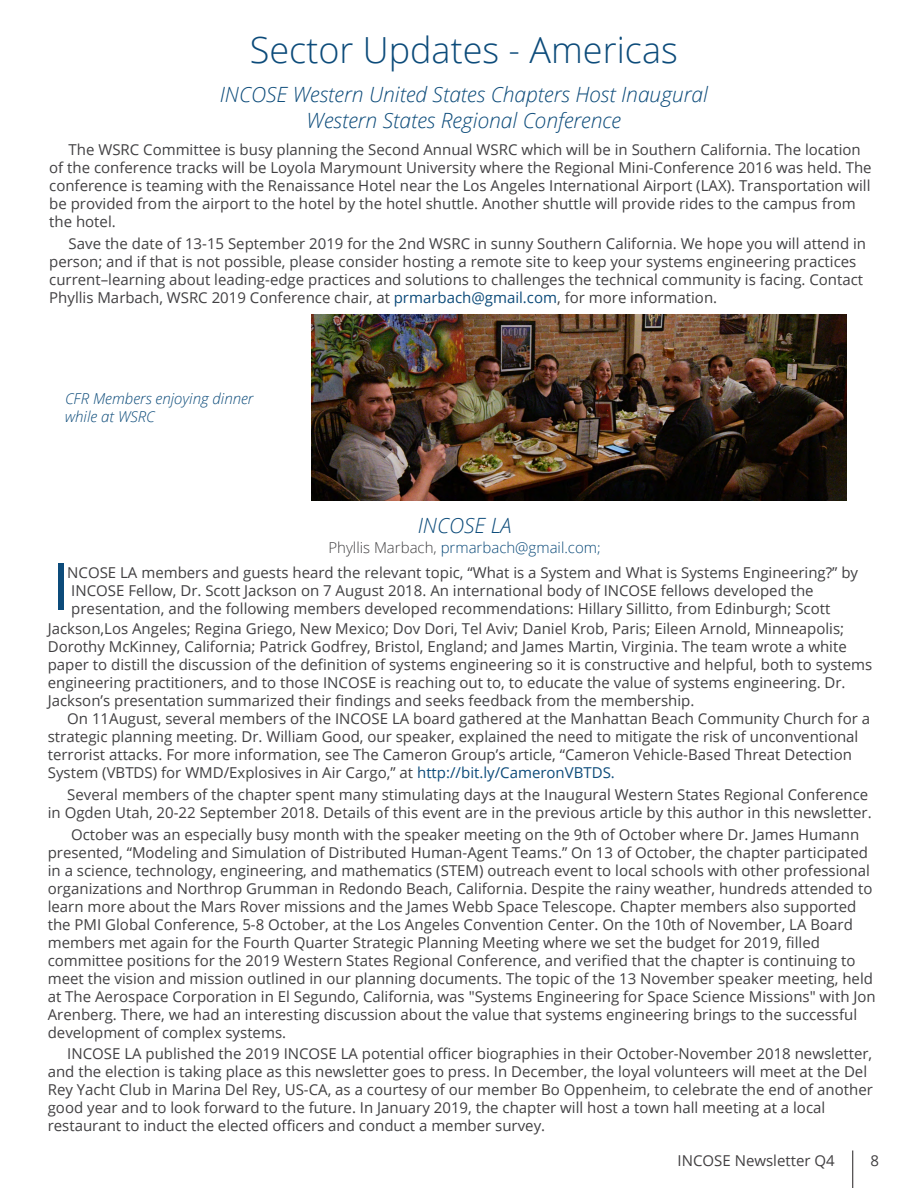
<style>
.page{position:relative;width:918px;height:1188px;background:#fff}
.page>*{position:absolute;margin:0;border:0;box-sizing:border-box;transform-origin:0 0}
.t1{font:65.4px "Open Sans";color:#0c4b7a}
.t2{font:300 36px "Open Sans";color:#0c4b7a}
.t3{font:italic 300 21px/25.2px "Open Sans";color:#0c4b7a;text-align:center}
.t4{font:15px/18px "Open Sans";color:#414042}
.t5{font:italic 300 15px/18px "Open Sans";color:#0c4b7a}
.t6{font:15px "Open Sans";color:#413f41}
.s1{color:#0c4b7a}
.s2{font-weight:300}
.s3{font-weight:300;color:#0c4b7a}
</style>
<div class="page">
<hr style="left:853px;top:1150px;width:1px;height:38px;background:#231f20">
<img style="left:312px;top:314px;width:535px;height:186px">
<h2 class="t2" style="left:250px;top:26px;width:429px">Sector Updates - Americas</h2>
<h3 class="t3" style="left:220px;top:82px;width:490px">INCOSE Western United States Chapters Host Inaugural<br>Western States Regional Conference</h3>
<p class="t4" style="left:49px;top:140px;width:824px;text-indent:19px">The WSRC Committee is busy planning the Second Annual WSRC which will be in Southern California. The location of the conference tracks will be Loyola Marymount University where the Regional Mini-Conference 2016 was held. The conference is teaming with the Renaissance Hotel near the Los Angeles International Airport (LAX). Transportation will be provided from the airport to the hotel by the hotel shuttle. Another shuttle will provide rides to the campus from the hotel.</p>
<p class="t4" style="left:49px;top:234px;width:818px;text-indent:19px">Save the date of 13-15 September 2019 for the 2nd WSRC in sunny Southern California. We hope you will attend in person; and if that is not possible, please consider hosting a remote site to keep your systems engineering practices current–learning about leading-edge practices and solutions to challenges the technical community is facing. Contact Phyllis Marbach, WSRC 2019 Conference chair, at <span class="s1">prmarbach@gmail.com</span>, for more information.</p>
<p class="t5" style="left:65px;top:389px;width:190px">CFR Members enjoying dinner while at WSRC</p>
<h3 class="t3" style="left:418px;top:512px;width:95px">INCOSE LA</h3>
<p class="t4" style="left:67px;top:535px;width:792px;line-height:24.8px;text-align:center"><span class="s2">Phyllis Marbach,</span> <span class="s3">prmarbach@gmail.com;<br></span>NCOSE LA members and guests heard the relevant topic, “What is a System and What is Systems Engineering?” by</p>
<p class="t4" style="left:71px;top:581px;width:761px">INCOSE Fellow, Dr. Scott Jackson on 7 August 2018. An international body of INCOSE fellows developed the presentation, and the following members developed recommendations: Hillary Sillitto, from Edinburgh; Scott</p>
<p class="t4" style="left:48px;top:619px;width:826px">Jackson,Los Angeles; Regina Griego, New Mexico; Dov Dori, Tel Aviv; Daniel Krob, Paris; Eileen Arnold, Minneapolis; Dorothy McKinney, California; Patrick Godfrey, Bristol, England; and James Martin, Virginia. The team wrote a white paper to distill the discussion of the definition of systems engineering so it is constructive and helpful, both to systems engineering practitioners, and to those INCOSE is reaching out to, to educate the value of systems engineering. Dr.<br>Jackson’s presentation summarized their findings and seeks feedback from the membership.</p>
<p class="t4" style="left:48px;top:709px;width:824px;text-indent:20px">On 11August, several members of the INCOSE LA board gathered at the Manhattan Beach Community Church for a strategic planning meeting. Dr. William Good, our speaker, explained the need to mitigate the risk of unconventional terrorist attacks. For more information, see The Cameron Group’s article, “Cameron Vehicle-Based Threat Detection System (VBTDS) for WMD/Explosives in Air Cargo,” at <span class="s1">http://bit.ly/CameronVBTDS.</span></p>
<p class="t4" style="left:48px;top:785px;width:825px;text-align:right">Several members of the chapter spent many stimulating days at the Inaugural Western States Regional Conference<br>in Ogden Utah, 20-22 September 2018. Details of this event are in the previous article by this author in this newsletter.</p>
<p class="t4" style="left:48px;top:825px;width:830px;text-indent:23px">October was an especially busy month with the speaker meeting on the 9th of October where Dr. James Humann presented, “Modeling and Simulation of Distributed Human-Agent Teams.” On 13 of October, the chapter participated in a science, technology, engineering, and mathematics (STEM) outreach event to local schools with other professional organizations and Northrop Grumman in Redondo Beach, California. Despite the rainy weather, hundreds attended to learn more about the Mars Rover missions and the James Webb Space Telescope. Chapter members also supported the PMI Global Conference, 5-8 October, at the Los Angeles Convention Center. On the 10th of November, LA Board members met again for the Fourth Quarter Strategic Planning Meeting where we set the budget for 2019, filled committee positions for the 2019 Western States Regional Conference, and verified that the chapter is continuing to meet the vision and mission outlined in our planning documents. The topic of the 13 November speaker meeting, held at The Aerospace Corporation in El Segundo, California, was "Systems Engineering for Space Science Missions" with Jon Arenberg. There, we had an interesting discussion about the value that systems engineering brings to the successful development of complex systems.</p>
<p class="t4" style="left:48px;top:1045px;width:827px;text-indent:20px">INCOSE LA published the 2019 INCOSE LA potential officer biographies in their October-November 2018 newsletter, and the election is taking place as this newsletter goes to press. In December, the loyal volunteers will meet at the Del Rey Yacht Club in Marina Del Rey, US-CA, as a courtesy of our member Bo Oppenheim, to celebrate the end of another good year and to look forward to the future. In January 2019, the chapter will host a town hall meeting at a local restaurant to induct the elected officers and conduct a member survey.</p>
<h1 class="t1" style="left:52px;top:542px;width:20px">I</h1>
<p class="t6" style="left:870px;top:1151px;width:10px">8</p>
</div>
